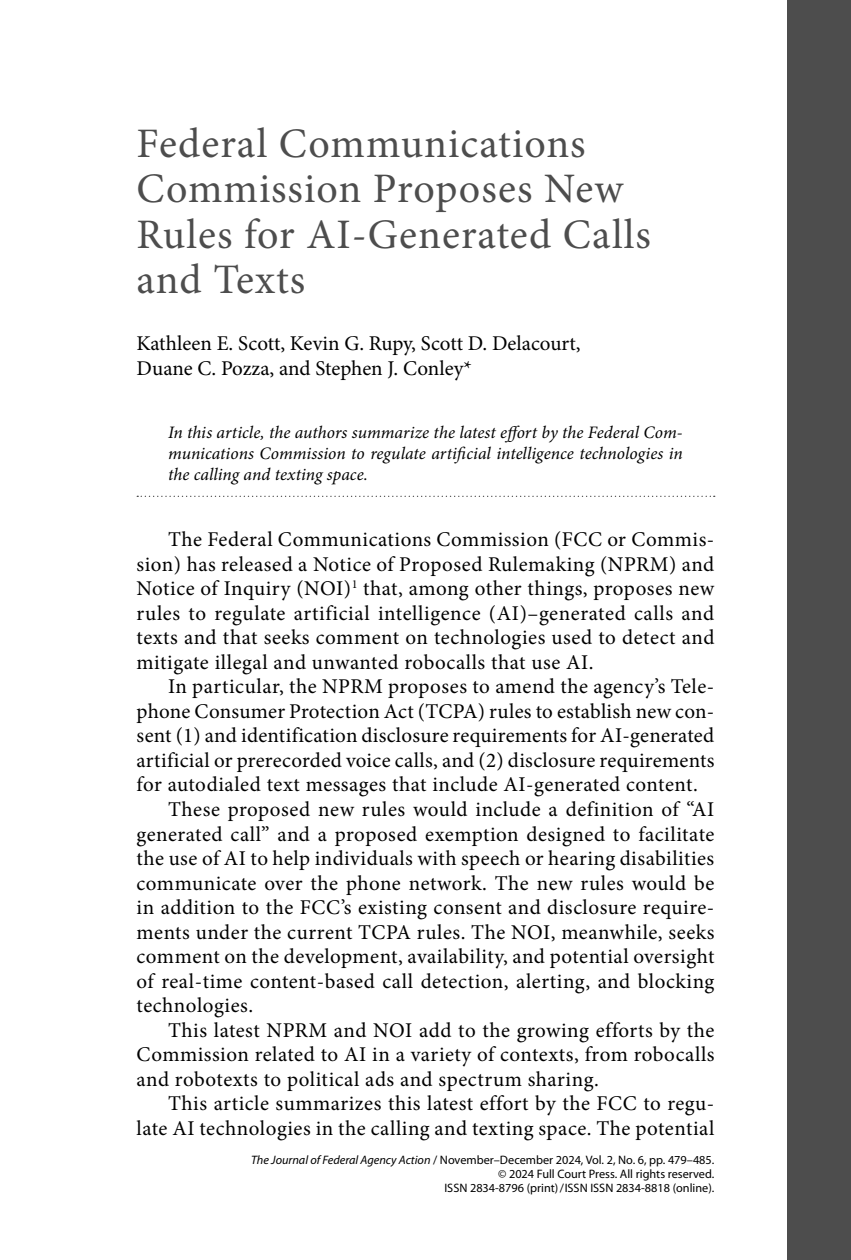
<style>
.page{position:relative;width:851px;height:1260px;background:#fff}
.page>*{position:absolute;margin:0;border:0;box-sizing:border-box;transform-origin:0 0}
.t1{font:42px/45.5px "Minion Pro";letter-spacing:.025em;color:#4d4d4d}
.t2{font:21px/24.5px "Minion Pro";letter-spacing:.02em;color:#000;text-align:justify}
.t3{font:21px/25.2px "Minion Pro";color:#000}
.t4{font:italic 17.5px/21px "Minion Pro";letter-spacing:.005em;color:#000;text-align:justify}
.t5{font:12.25px/14px "Myriad Pro";color:#000;text-align:right}
.s1{font-style:italic}
</style>
<div class="page">
<div style="left:788px;top:0;width:62px;height:1260px;background:#4d4d4d"></div>
<svg style="left:137px;top:496px;width:577px;height:1px"></svg>
<h1 class="t1" style="left:136px;top:121px;width:515px">Federal Communications<br>Commission Proposes New<br>Rules for AI-Generated Calls and Texts</h1>
<p class="t3" style="left:136px;top:331px;width:445px">Kathleen E. Scott, Kevin G. Rupy, Scott D. Delacourt,<br>Duane C. Pozza, and Stephen J. Conley*</p>
<p class="t4" style="left:168px;top:422px;width:516px">In this article, the authors summarize the latest effort by the Federal Com&shy;munications Commission to regulate artificial intelligence technologies in the calling and texting space.</p>
<p class="t2" style="left:136px;top:528px;width:579px;text-indent:32px">The Federal Communications Commission (FCC or Commis&shy;sion) has released a Notice of Proposed Rulemaking (NPRM) and Notice of Inquiry (NOI)<sup>1</sup> that, among other things, proposes new rules to regulate artificial intelligence (AI)–generated calls and texts and that seeks comment on technologies used to detect and mitigate illegal and unwanted robocalls that use AI.</p>
<p class="t2" style="left:168px;top:675px;width:548px">In particular, the NPRM proposes to amend the agency’s Tele-</p>
<p class="t2" style="left:136px;top:699px;width:579px">phone Consumer Protection Act (TCPA) rules to establish new con-</p>
<p class="t2" style="left:136px;top:724px;width:579px">sent (1) and identification disclosure requirements for AI-generated</p>
<p class="t2" style="left:136px;top:748px;width:579px">artificial or prerecorded voice calls, and (2) disclosure requirements</p>
<p class="t2" style="left:136px;top:773px;width:562px">for autodialed text messages that include AI-generated content.</p>
<p class="t2" style="left:168px;top:797px;width:548px">These proposed new rules would include a definition of “AI</p>
<p class="t2" style="left:136px;top:822px;width:579px">generated call” and a proposed exemption designed to facilitate</p>
<p class="t2" style="left:136px;top:846px;width:579px">the use of AI to help individuals with speech or hearing disabilities</p>
<p class="t2" style="left:136px;top:871px;width:579px">communicate over the phone network. The new rules would be</p>
<p class="t2" style="left:136px;top:895px;width:579px">in addition to the FCC’s existing consent and disclosure require-</p>
<p class="t2" style="left:136px;top:920px;width:579px">ments under the current TCPA rules. The NOI, meanwhile, seeks</p>
<p class="t2" style="left:136px;top:944px;width:579px">comment on the development, availability, and potential oversight</p>
<p class="t2" style="left:136px;top:969px;width:579px">of real-time content-based call detection, alerting, and blocking</p>
<p class="t2" style="left:136px;top:993px;width:118px">technologies.</p>
<p class="t2" style="left:168px;top:1018px;width:547px">This latest NPRM and NOI add to the growing efforts by the</p>
<p class="t2" style="left:136px;top:1042px;width:579px">Commission related to AI in a variety of contexts, from robocalls</p>
<p class="t2" style="left:136px;top:1067px;width:464px">and robotexts to political ads and spectrum sharing.</p>
<p class="t2" style="left:168px;top:1091px;width:548px">This article summarizes this latest effort by the FCC to regu-</p>
<p class="t2" style="left:136px;top:1116px;width:579px">late AI technologies in the calling and texting space. The potential</p>
<p class="t5" style="left:251px;top:1153px;width:465px"><span class="s1">The Journal of Federal Agency Action</span> / November–December 2024, Vol. 2, No. 6, pp. 479–485. © 2024 Full Court Press. All rights reserved.<br>ISSN 2834-8796 (print)/ISSN ISSN 2834-8818 (online).</p>
</div>
